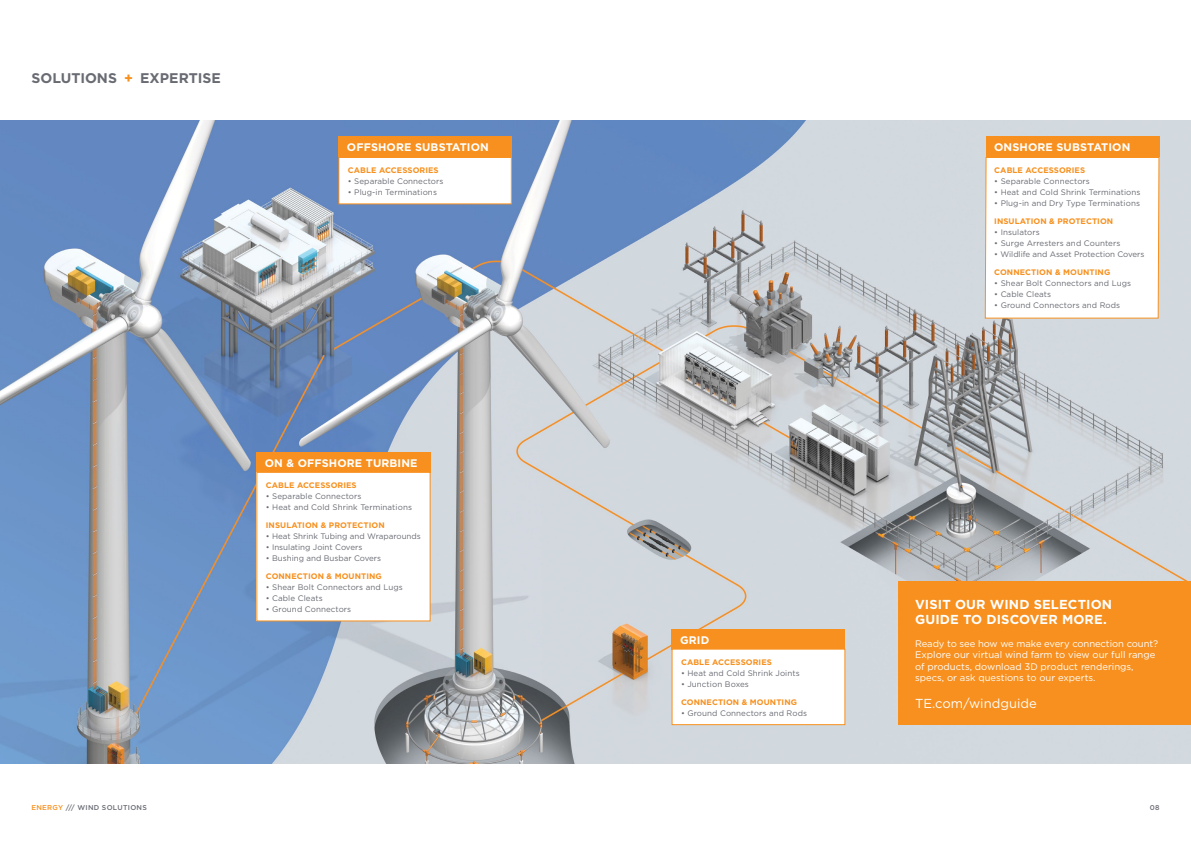
<style>
.page{position:relative;width:1191px;height:842px;background:#fff}
.page>*{position:absolute;margin:0;border:0;box-sizing:border-box;transform-origin:0 0}
.t1{font:700 14px "Gotham";color:#696b73}
.t2{font:700 13px/15.6px "Gotham";letter-spacing:.01em;color:#fff}
.t3{font:13px "Gotham";color:#fff}
.t4{font:700 11px "Gotham";letter-spacing:.01em;color:#fff}
.t5{font:9.5px/11.4px "Gotham";color:#fff}
.t6{font:8px "Gotham";letter-spacing:.01em;color:#696b73}
.t7{font:700 8px "Gotham";letter-spacing:.01em;color:#f7901e}
.t8{font:500 7px "Gotham";letter-spacing:.04em;color:#696b73}
.s1{color:#f7901e}
</style>
<div class="page">
<img style="left:0;top:121px;width:1191px;height:642px">
<div style="left:898px;top:581px;width:293px;height:144px;background:#f7901e"></div>
<div style="left:671px;top:630px;width:174px;height:20px;background:#f7901e"></div>
<div style="left:672px;top:649px;width:173px;height:76px;background:#fff"></div>
<div style="left:671px;top:649px;width:174px;height:76px;border:1px solid #f7901e"></div>
<div style="left:256px;top:452px;width:174px;height:21px;background:#f7901e"></div>
<div style="left:257px;top:472px;width:173px;height:149px;background:#fff"></div>
<div style="left:985px;top:137px;width:174px;height:20px;background:#f7901e"></div>
<svg style="left:984px;top:156px;width:176px;height:163px"></svg>
<div style="left:338px;top:137px;width:174px;height:20px;background:#f7901e"></div>
<div style="left:339px;top:157px;width:172px;height:47px;background:#fff"></div>
<div style="left:338px;top:157px;width:174px;height:47px;border:1px solid #f7901e"></div>
<h1 class="t1" style="left:32px;top:69px;width:191px">SOLUTIONS <span class="s1">+</span> EXPERTISE</h1>
<h3 class="t4" style="left:347px;top:140px;width:144px">OFFSHORE SUBSTATION</h3>
<p class="t7" style="left:348px;top:165px;width:92px">CABLE ACCESSORIES</p>
<p class="t6" style="left:348px;top:176px;width:97px">• Separable Connectors</p>
<p class="t6" style="left:348px;top:187px;width:91px">• Plug-in Terminations</p>
<h3 class="t4" style="left:265px;top:456px;width:154px">ON &amp; OFFSHORE TURBINE</h3>
<p class="t7" style="left:266px;top:480px;width:92px">CABLE ACCESSORIES</p>
<p class="t6" style="left:266px;top:491px;width:97px">• Separable Connectors</p>
<p class="t6" style="left:266px;top:502px;width:148px">• Heat and Cold Shrink Terminations</p>
<p class="t7" style="left:266px;top:520px;width:120px">INSULATION &amp; PROTECTION</p>
<p class="t6" style="left:266px;top:531px;width:156px">• Heat Shrink Tubing and Wraparounds</p>
<p class="t6" style="left:266px;top:542px;width:98px">• Insulating Joint Covers</p>
<p class="t6" style="left:266px;top:553px;width:117px">• Bushing and Busbar Covers</p>
<p class="t7" style="left:266px;top:571px;width:117px">CONNECTION &amp; MOUNTING</p>
<p class="t6" style="left:266px;top:582px;width:138px">• Shear Bolt Connectors and Lugs</p>
<p class="t6" style="left:266px;top:593px;width:58px">• Cable Cleats</p>
<p class="t6" style="left:266px;top:604px;width:87px">• Ground Connectors</p>
<h3 class="t4" style="left:994px;top:140px;width:138px">ONSHORE SUBSTATION</h3>
<p class="t7" style="left:994px;top:165px;width:92px">CABLE ACCESSORIES</p>
<p class="t6" style="left:994px;top:176px;width:97px">• Separable Connectors</p>
<p class="t6" style="left:994px;top:187px;width:148px">• Heat and Cold Shrink Terminations</p>
<p class="t6" style="left:994px;top:198px;width:147px">• Plug-in and Dry Type Terminations</p>
<p class="t7" style="left:994px;top:216px;width:120px">INSULATION &amp; PROTECTION</p>
<p class="t6" style="left:994px;top:227px;width:47px">• Insulators</p>
<p class="t6" style="left:994px;top:238px;width:128px">• Surge Arresters and Counters</p>
<p class="t6" style="left:994px;top:249px;width:152px">• Wildlife and Asset Protection Covers</p>
<p class="t7" style="left:994px;top:267px;width:117px">CONNECTION &amp; MOUNTING</p>
<p class="t6" style="left:994px;top:278px;width:138px">• Shear Bolt Connectors and Lugs</p>
<p class="t6" style="left:994px;top:289px;width:58px">• Cable Cleats</p>
<p class="t6" style="left:994px;top:300px;width:127px">• Ground Connectors and Rods</p>
<h3 class="t4" style="left:680px;top:633px;width:31px">GRID</h3>
<p class="t7" style="left:681px;top:656px;width:92px">CABLE ACCESSORIES</p>
<p class="t6" style="left:681px;top:668px;width:120px">• Heat and Cold Shrink Joints</p>
<p class="t6" style="left:681px;top:679px;width:69px">• Junction Boxes</p>
<p class="t7" style="left:681px;top:696px;width:117px">CONNECTION &amp; MOUNTING</p>
<p class="t6" style="left:681px;top:708px;width:127px">• Ground Connectors and Rods</p>
<h2 class="t2" style="left:915px;top:596px;width:199px">VISIT OUR WIND SELECTION<br>GUIDE TO DISCOVER MORE.</h2>
<p class="t5" style="left:915px;top:638px;width:245px">Ready to see how we make every connection count?<br>Explore our virtual wind farm to view our full range of products, download 3D product renderings, specs, or ask questions to our experts.</p>
<h2 class="t3" style="left:915px;top:695px;width:123px">TE.com/windguide</h2>
<p class="t8" style="left:31px;top:803px;width:117px"><span class="s1">ENERGY</span> /// WIND SOLUTIONS</p>
<p class="t8" style="left:1149px;top:803px;width:11px">08</p>
</div>
